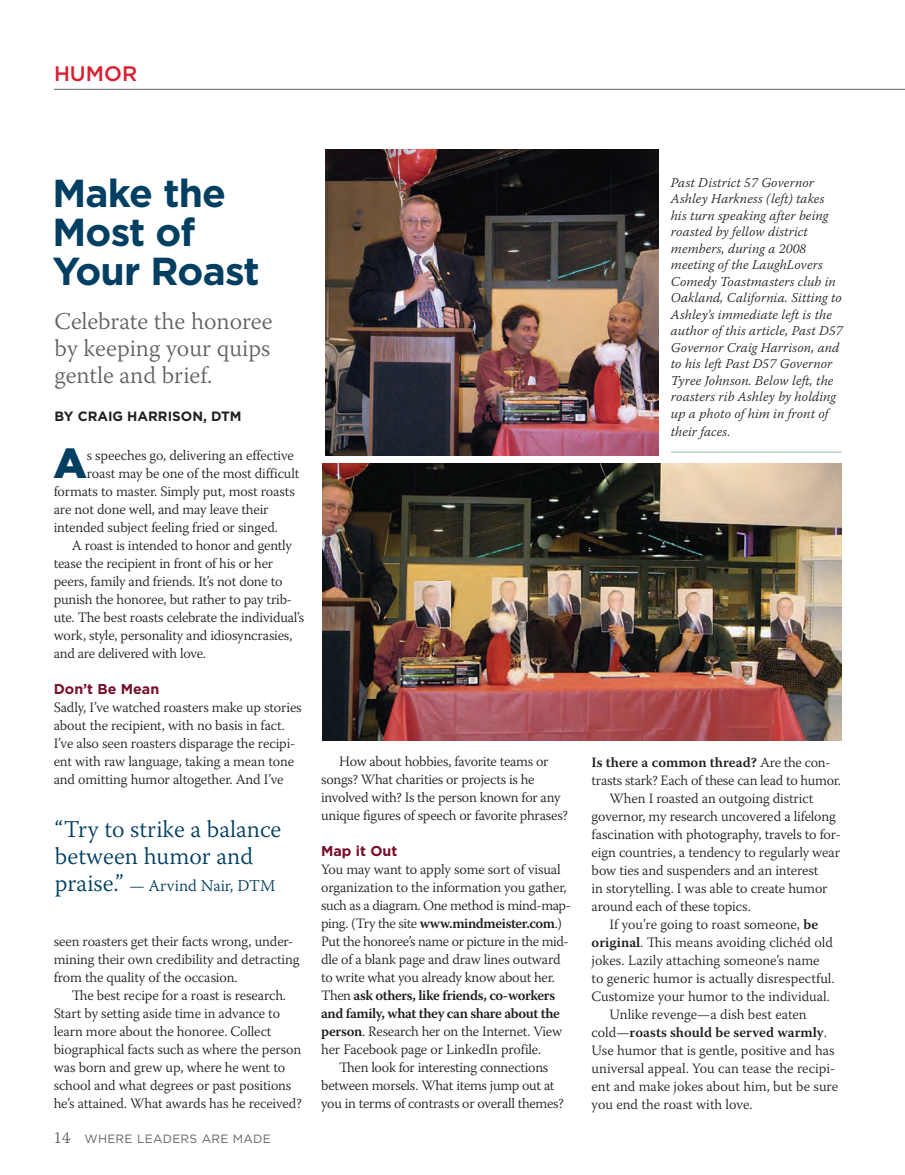
<style>
.page{position:relative;width:905px;height:1175px;background:#fff}
.page>*{position:absolute;margin:0;border:0;box-sizing:border-box;transform-origin:0 0}
.t1{font:900 42px "Gotham";color:#003f61}
.t2{font:700 39px/39px "Gotham";letter-spacing:-.02em;color:#003f61}
.t3{font:300 24px/27px "Warnock Pro";color:#636366;text-align:justify}
.t4{font:300 24px/27px "Warnock Pro";color:#003f61}
.t5{font:500 21px "Gotham";color:#db1e30}
.t6{font:300 16.5px "Warnock Pro";color:#003f61}
.t7{font:300 14.25px/18px "Warnock Pro";letter-spacing:-.01em;color:#231f20}
.t8{font:600 14.25px "Warnock Pro";letter-spacing:-.025em;color:#231f20}
.t9{font:300 14.25px "Warnock Pro";letter-spacing:-.03em;color:#231f20}
.t10{font:600 14.25px "Warnock Pro";color:#231f20}
.t11{font:700 14.25px "Gotham";color:#770e28}
.t12{font:italic 300 13.5px/16.5px "Warnock Pro";letter-spacing:.01em;color:#231f20}
.t13{font:700 13.5px "Gotham";color:#231f20}
.t14{font:12px "Gotham";letter-spacing:.02em;color:#636366}
.s1{font-family:"Gotham";font-weight:700;color:#770e28}
.s2{font-size:24px}
.s3{font-family:"Warnock Pro";font-weight:300;font-size:16.5px;color:#57585a}
.s4{font-weight:300}
.s5{font-weight:600}
</style>
<div class="page">
<hr style="left:54px;top:89px;width:850px;height:1px;background:#636366">
<img style="left:325px;top:150px;width:333px;height:305px">
<img style="left:322px;top:463px;width:519px;height:277px">
<hr style="left:670px;top:452px;width:172px;height:1px;background:#a0b3b6">
<p class="t5" style="left:54px;top:59px;width:85px">HUMOR</p>
<p class="t2" style="left:52px;top:173px;width:208px">Make the<br>Most of<br>Your Roast</p>
<p class="t3" style="left:55px;top:307px;width:219px">Celebrate the honoree by keeping your quips gentle and brief.</p>
<p class="t13" style="left:55px;top:407px;width:188px">BY CRAIG HARRISON, DTM</p>
<p class="t1" style="left:53px;top:434px;width:35px">A</p>
<p class="t7" style="left:87px;top:446px;width:209px">s speeches go, delivering an effective</p>
<p class="t7" style="left:87px;top:464px;width:214px">roast may be one of the most difficult</p>
<p class="t7" style="left:54px;top:482px;width:242px">formats to master. Simply put, most roasts</p>
<p class="t7" style="left:54px;top:500px;width:216px">are not done well, and may leave their</p>
<p class="t7" style="left:54px;top:517px;width:226px">intended subject feeling fried or singed.</p>
<p class="t7" style="left:72px;top:535px;width:222px">A roast is intended to honor and gently</p>
<p class="t7" style="left:54px;top:553px;width:221px">tease the recipient in front of his or her</p>
<p class="t7" style="left:54px;top:571px;width:230px">peers, family and friends. It’s not done to</p>
<p class="t7" style="left:54px;top:589px;width:240px">punish the honoree, but rather to pay trib-</p>
<p class="t7" style="left:54px;top:607px;width:252px">ute. The best roasts celebrate the individual’s</p>
<p class="t7" style="left:54px;top:625px;width:240px">work, style, personality and idiosyncrasies,</p>
<p class="t7" style="left:54px;top:643px;width:154px">and are delivered with love.</p>
<p class="t7" style="left:54px;top:679px;width:249px"><span class="s1">Don’t Be Mean<br></span>Sadly, I’ve watched roasters make up stories about the recipient, with no basis in fact.<br>I’ve also seen roasters disparage the recipi&shy;ent with raw language, taking a mean tone and omitting humor altogether. And I’ve</p>
<p class="t4" style="left:55px;top:815px;width:228px">“Try to strike a balance between humor and</p>
<p class="t6" style="left:55px;top:875px;width:222px"><span class="s2">praise.”</span> — Arvind Nair, DTM</p>
<p class="t7" style="left:54px;top:931px;width:241px">seen roasters get their facts wrong, under-</p>
<p class="t7" style="left:54px;top:949px;width:247px">mining their own credibility and detracting</p>
<p class="t7" style="left:54px;top:967px;width:185px">from the quality of the occasion.</p>
<p class="t7" style="left:72px;top:985px;width:216px">The best recipe for a roast is research.</p>
<p class="t7" style="left:54px;top:1003px;width:228px">Start by setting aside time in advance to</p>
<p class="t7" style="left:54px;top:1021px;width:219px">learn more about the honoree. Collect</p>
<p class="t7" style="left:54px;top:1039px;width:249px">biographical facts such as where the person</p>
<p class="t7" style="left:54px;top:1057px;width:233px">was born and grew up, where he went to</p>
<p class="t7" style="left:54px;top:1075px;width:239px">school and what degrees or past positions</p>
<p class="t7" style="left:54px;top:1093px;width:249px">he’s attained. What awards has he received?</p>
<p class="t14" style="left:54px;top:1131px;width:219px"><span class="s3">14</span> WHERE LEADERS ARE MADE</p>
<p class="t7" style="left:321px;top:752px;width:248px;text-indent:18px">How about hobbies, favorite teams or songs? What charities or projects is he involved with? Is the person known for any unique figures of speech or favorite phrases?</p>
<p class="t11" style="left:321px;top:841px;width:78px">Map it Out</p>
<p class="t7" style="left:321px;top:860px;width:241px">You may want to apply some sort of visual</p>
<p class="t7" style="left:321px;top:878px;width:247px">organization to the information you gather,</p>
<p class="t9" style="left:321px;top:897px;width:251px">such as a diagram. One method is mind-map-</p>
<p class="t8" style="left:321px;top:915px;width:242px"><span class="s4">ping. (Try the site</span> www.mindmeister.com<span class="s4">.)</span></p>
<p class="t9" style="left:321px;top:933px;width:249px">Put the honoree’s name or picture in the mid-</p>
<p class="t7" style="left:321px;top:950px;width:241px">dle of a blank page and draw lines outward</p>
<p class="t7" style="left:321px;top:968px;width:235px">to write what you already know about her.</p>
<p class="t8" style="left:321px;top:987px;width:235px"><span class="s4">Then</span> ask others, like friends, co-workers</p>
<p class="t8" style="left:321px;top:1005px;width:240px">and family, what they can share about the</p>
<p class="t7" style="left:321px;top:1022px;width:242px"><span class="s5">person</span>. Research her on the Internet. View</p>
<p class="t7" style="left:321px;top:1040px;width:222px">her Facebook page or LinkedIn profile.</p>
<p class="t7" style="left:339px;top:1058px;width:211px">Then look for interesting connections</p>
<p class="t7" style="left:321px;top:1076px;width:235px">between morsels. What items jump out at</p>
<p class="t7" style="left:321px;top:1094px;width:244px">you in terms of contrasts or overall themes?</p>
<p class="t12" style="left:670px;top:174px;width:173px">Past District 57 Governor<br>Ashley Harkness (left) takes his turn speaking after being roasted by fellow district members, during a 2008 meeting of the LaughLovers<br>Comedy Toastmasters club in<br>Oakland, California. Sitting to<br>Ashley’s immediate left is the author of this article, Past D57<br>Governor Craig Harrison, and to his left Past D57 Governor<br>Tyree Johnson. Below left, the roasters rib Ashley by holding up a photo of him in front of</p>
<p class="t12" style="left:670px;top:423px;width:61px">their faces.</p>
<p class="t10" style="left:591px;top:753px;width:240px">Is there a common thread? <span class="s4">Are the con-</span></p>
<p class="t7" style="left:591px;top:770px;width:251px">trasts stark? Each of these can lead to humor.</p>
<p class="t7" style="left:609px;top:788px;width:205px">When I roasted an outgoing district</p>
<p class="t7" style="left:591px;top:806px;width:246px">governor, my research uncovered a lifelong</p>
<p class="t7" style="left:591px;top:824px;width:251px">fascination with photography, travels to for-</p>
<p class="t7" style="left:591px;top:842px;width:250px">eign countries, a tendency to regularly wear</p>
<p class="t7" style="left:591px;top:860px;width:228px">bow ties and suspenders and an interest</p>
<p class="t7" style="left:591px;top:878px;width:237px">in storytelling. I was able to create humor</p>
<p class="t7" style="left:591px;top:896px;width:161px">around each of these topics.</p>
<p class="t7" style="left:609px;top:914px;width:210px">If you’re going to roast someone, <span class="s5">be</span></p>
<p class="t7" style="left:591px;top:932px;width:243px"><span class="s5">original</span>. This means avoiding clichéd old</p>
<p class="t7" style="left:591px;top:950px;width:229px">jokes. Lazily attaching someone’s name</p>
<p class="t7" style="left:591px;top:968px;width:244px">to generic humor is actually disrespectful.</p>
<p class="t7" style="left:591px;top:986px;width:240px">Customize your humor to the individual.</p>
<p class="t7" style="left:609px;top:1004px;width:199px">Unlike revenge—a dish best eaten</p>
<p class="t10" style="left:591px;top:1023px;width:237px"><span class="s4">cold—</span>roasts should be served warmly<span class="s4">.</span></p>
<p class="t7" style="left:591px;top:1040px;width:244px">Use humor that is gentle, positive and has</p>
<p class="t7" style="left:591px;top:1058px;width:245px">universal appeal. You can tease the recipi-</p>
<p class="t7" style="left:591px;top:1076px;width:248px">ent and make jokes about him, but be sure</p>
<p class="t7" style="left:591px;top:1094px;width:162px">you end the roast with love.</p>
</div>
